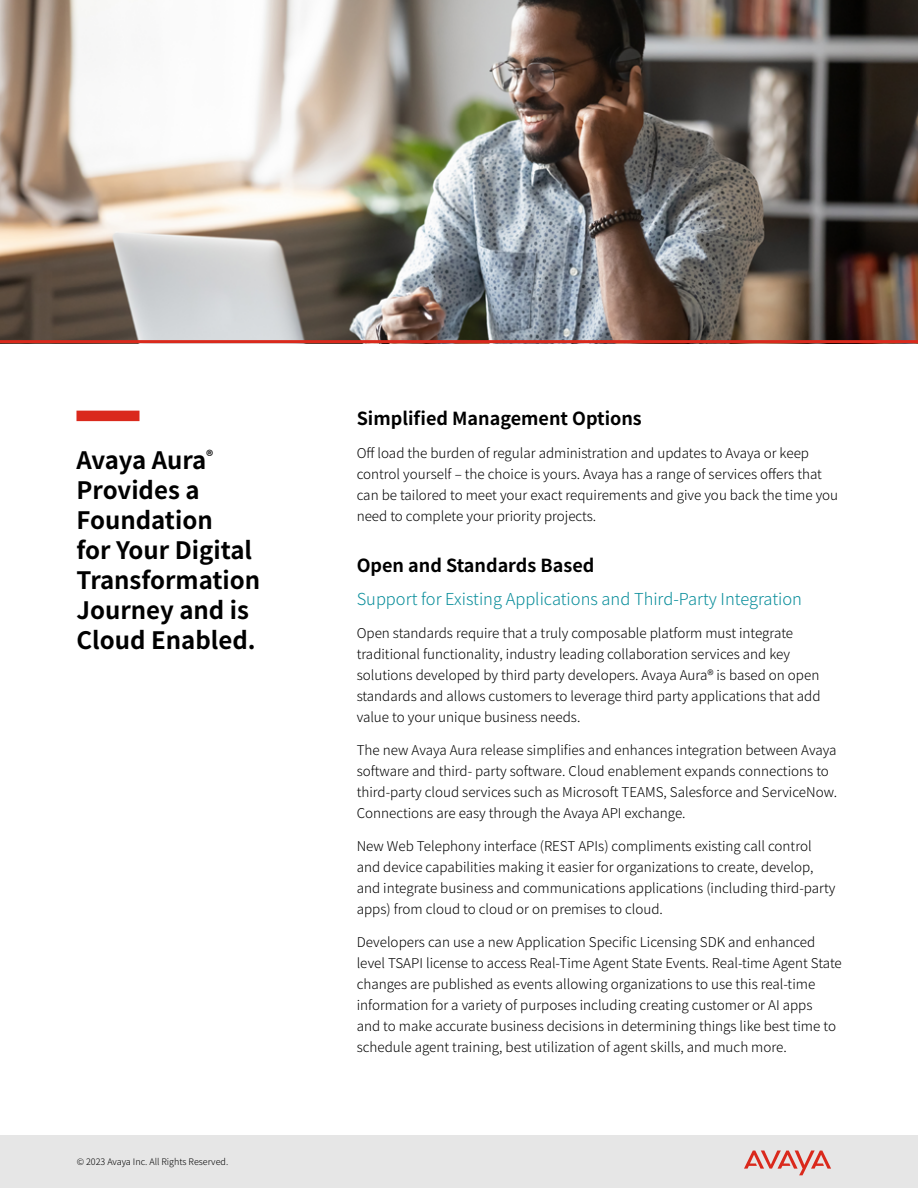
<style>
.page{position:relative;width:918px;height:1188px;background:#fff}
.page>*{position:absolute;margin:0;border:0;box-sizing:border-box;transform-origin:0 0}
.t1{font:700 24px/30px "Noto Sans JP";color:#000}
.t2{font:700 18px "Noto Sans JP";color:#000}
.t3{font:300 16.5px "Noto Sans JP";color:#0a8e9b}
.t4{font:300 13.5px/21px "Noto Sans JP";color:#000}
.t5{font:300 9px "Noto Sans JP";color:#000}
</style>
<div class="page">
<div style="left:76px;top:411px;width:63px;height:10px;background:#da291c"></div>
<img style="left:0;top:0;width:918px;height:340px">
<hr style="left:0;top:340px;width:918px;height:3px;background:#da291c">
<div style="left:0;top:1136px;width:918px;height:52px;background:#e6e6e6"></div>
<svg style="left:744px;top:1150px;width:87px;height:25px"></svg>
<h1 class="t1" style="left:76px;top:445px;width:185px">Avaya Aura<sup>®<br></sup>Provides a<br>Foundation<br>for Your Digital<br>Transformation<br>Journey and is<br>Cloud Enabled.</h1>
<p class="t5" style="left:77px;top:1157px;width:153px">© 2023 Avaya Inc. All Rights Reserved.</p>
<h2 class="t2" style="left:357px;top:408px;width:287px">Simplified Management Options</h2>
<p class="t4" style="left:357px;top:443px;width:483px">Off load the burden of regular administration and updates to Avaya or keep control yourself – the choice is yours. Avaya has a range of services offers that can be tailored to meet your exact requirements and give you back the time you need to complete your priority projects.</p>
<h2 class="t2" style="left:357px;top:555px;width:239px">Open and Standards Based</h2>
<p class="t3" style="left:357px;top:590px;width:447px">Support for Existing Applications and Third-Party Integration</p>
<p class="t4" style="left:357px;top:623px;width:465px">Open standards require that a truly composable platform must integrate traditional functionality, industry leading collaboration services and key solutions developed by third party developers. Avaya Aura® is based on open standards and allows customers to leverage third party applications that add value to your unique business needs.</p>
<p class="t4" style="left:357px;top:740px;width:482px">The new Avaya Aura release simplifies and enhances integration between Avaya software and third- party software. Cloud enablement expands connections to third-party cloud services such as Microsoft TEAMS, Salesforce and ServiceNow.<br>Connections are easy through the Avaya API exchange.</p>
<p class="t4" style="left:357px;top:836px;width:480px">New Web Telephony interface (REST APIs) compliments existing call control and device capabilities making it easier for organizations to create, develop, and integrate business and communications applications (including third-party apps) from cloud to cloud or on premises to cloud.</p>
<p class="t4" style="left:357px;top:932px;width:487px">Developers can use a new Application Specific Licensing SDK and enhanced level TSAPI license to access Real-Time Agent State Events. Real-time Agent State changes are published as events allowing organizations to use this real-time information for a variety of purposes including creating customer or AI apps<br>and to make accurate business decisions in determining things like best time to schedule agent training, best utilization of agent skills, and much more.</p>
</div>
